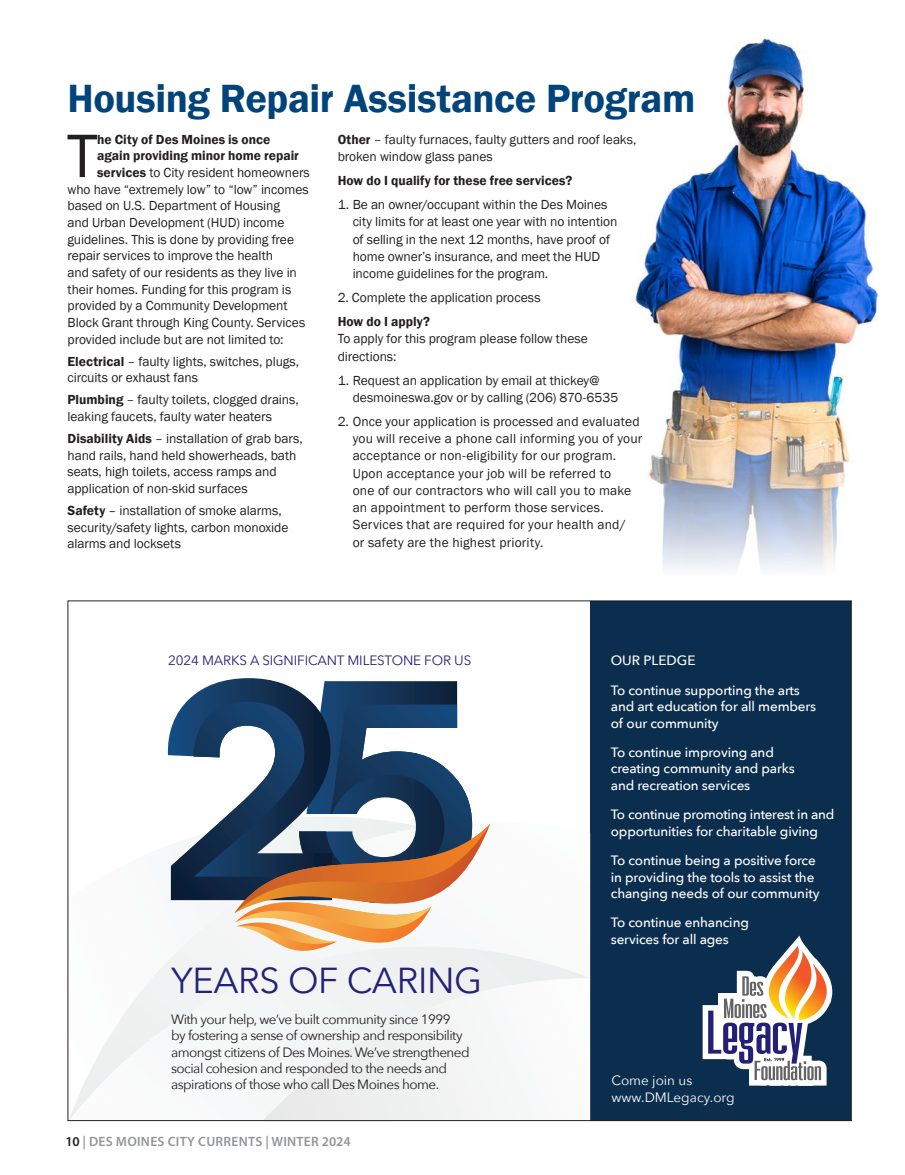
<style>
.page{position:relative;width:905px;height:1175px;background:#fff}
.page>*{position:absolute;margin:0;border:0;box-sizing:border-box;transform-origin:0 0}
.Cambria_Body{font:63.45px "Franklin Gothic";color:#231f20}
.Headline_Franklin_17{font:600 40.5px "Franklin Gothic";letter-spacing:-.01em;color:#00447b}
.t1{font:36px "Avenir Next";letter-spacing:-.01em;color:#242177}
.Cambria_Body-2{font:13.5px/16.6px "Franklin Gothic";letter-spacing:-.005em;color:#231f20}
.t2{font:500 13.5px/16.2px "Avenir Next";letter-spacing:-.01em;color:#fff}
.Cambria_Body-3{font:13.5px/17.2px "Franklin Gothic";letter-spacing:.015em;color:#231f20}
.t3{font:13.5px/16.2px "Avenir Next";letter-spacing:-.04em;color:#231f20}
.Cambria_Body-4{font:600 13.5px "Franklin Gothic";color:#231f20}
.t4{font:600 13.5px "Myriad Pro";letter-spacing:.02em;color:#939598}
.t5{font:13.5px "Avenir Next";letter-spacing:-.01em;color:#242177}
.t6{font:13.5px/16.2px "Avenir Next";color:#fff}
.s1{font-weight:600}
.s2{color:#231f20}
</style>
<div class="page">
<img style="left:635px;top:38px;width:244px;height:531px">
<div style="left:590px;top:601px;width:261px;height:519px;background:#0b2e4e"></div>
<svg style="left:422px;top:951px;width:166px;height:27px"></svg>
<div style="left:422px;top:978px;width:150px;height:140px;background:#f6f7f6"></div>
<svg style="left:70px;top:962px;width:352px;height:156px"></svg>
<svg style="left:167px;top:678px;width:323px;height:290px"></svg>
<svg style="left:702px;top:935px;width:130px;height:150px"></svg>
<p class="Headline_Franklin_17" style="left:67px;top:73px;width:629px">Housing Repair Assistance Program</p>
<p class="Cambria_Body" style="left:67px;top:116px;width:32px">T</p>
<p class="Cambria_Body-4" style="left:97px;top:131px;width:175px">he City of Des Moines is once</p>
<p class="Cambria_Body-2" style="left:337px;top:131px;width:300px;line-height:17.2px"><span class="s1">Other</span> – faulty furnaces, faulty gutters and roof leaks, broken window glass panes</p>
<p class="Cambria_Body-4" style="left:337px;top:172px;width:236px">How do I qualify for these free services?</p>
<p class="Cambria_Body-2" style="left:352px;top:196px;width:266px;line-height:17.2px;text-indent:-15px">1. Be an owner/occupant within the Des Moines city limits for at least one year with no intention of selling in the next 12 months, have proof of home owner’s insurance, and meet the HUD income guidelines for the program.</p>
<p class="Cambria_Body-2" style="left:338px;top:289px;width:204px">2. Complete the application process</p>
<p class="Cambria_Body-4" style="left:338px;top:313px;width:94px">How do I apply?</p>
<p class="Cambria_Body-2" style="left:338px;top:330px;width:252px;line-height:17.2px">To apply for this program please follow these directions:</p>
<p class="Cambria_Body-2" style="left:352px;top:372px;width:267px;line-height:17.2px;text-indent:-15px">1. Request an application by email at thickey@ desmoineswa.gov or by calling (206) 870-6535</p>
<p class="Cambria_Body-3" style="left:352px;top:413px;width:291px;text-indent:-15px">2. Once your application is processed and evaluated you will receive a phone call informing you of your acceptance or non-eligibility for our program.<br>Upon acceptance your job will be referred to<br>one of our contractors who will call you to make an appointment to perform those services.<br>Services that are required for your health and/<br>or safety are the highest priority.</p>
<p class="Cambria_Body-4" style="left:97px;top:148px;width:203px">again providing minor home repair</p>
<p class="Cambria_Body-2" style="left:97px;top:164px;width:214px"><span class="s1">services</span> to City resident homeowners</p>
<p class="Cambria_Body-2" style="left:68px;top:181px;width:243px">who have “extremely low” to “low” incomes</p>
<p class="Cambria_Body-2" style="left:68px;top:198px;width:214px">based on U.S. Department of Housing</p>
<p class="Cambria_Body-2" style="left:68px;top:214px;width:218px">and Urban Development (HUD) income</p>
<p class="Cambria_Body-2" style="left:68px;top:231px;width:228px">guidelines. This is done by providing free</p>
<p class="Cambria_Body-2" style="left:68px;top:248px;width:207px">repair services to improve the health</p>
<p class="Cambria_Body-2" style="left:68px;top:264px;width:231px">and safety of our residents as they live in</p>
<p class="Cambria_Body-2" style="left:68px;top:281px;width:225px">their homes. Funding for this program is</p>
<p class="Cambria_Body-2" style="left:68px;top:298px;width:221px">provided by a Community Development</p>
<p class="Cambria_Body-2" style="left:68px;top:314px;width:239px">Block Grant through King County. Services</p>
<p class="Cambria_Body-2" style="left:68px;top:331px;width:218px">provided include but are not limited to:</p>
<p class="Cambria_Body-2" style="left:68px;top:353px;width:233px"><span class="s1">Electrical</span> – faulty lights, switches, plugs, circuits or exhaust fans</p>
<p class="Cambria_Body-2" style="left:68px;top:392px;width:233px"><span class="s1">Plumbing</span> – faulty toilets, clogged drains, leaking faucets, faulty water heaters</p>
<p class="Cambria_Body-2" style="left:68px;top:430px;width:237px"><span class="s1">Disability Aids</span> – installation of grab bars, hand rails, hand held showerheads, bath seats, high toilets, access ramps and application of non-skid surfaces</p>
<p class="Cambria_Body-2" style="left:67px;top:502px;width:222px"><span class="s1">Safety</span> – installation of smoke alarms, security/safety lights, carbon monoxide alarms and locksets</p>
<p class="t5" style="left:168px;top:649px;width:305px">2024 MARKS A SIGNIFICANT MILESTONE FOR US</p>
<p class="t2" style="left:611px;top:645px;width:191px;line-height:29.7px">OUR PLEDGE<br>To continue supporting the arts</p>
<p class="t2" style="left:611px;top:698px;width:207px">and art education for all members of our community</p>
<p class="t2" style="left:611px;top:744px;width:185px">To continue improving and creating community and parks and recreation services</p>
<p class="t2" style="left:611px;top:806px;width:225px">To continue promoting interest in and opportunities for charitable giving</p>
<p class="t2" style="left:611px;top:852px;width:210px">To continue being a positive force in providing the tools to assist the changing needs of our community</p>
<p class="t2" style="left:611px;top:914px;width:140px">To continue enhancing services for all ages</p>
<p class="t1" style="left:171px;top:950px;width:313px">YEARS OF CARING</p>
<p class="t3" style="left:171px;top:1010px;width:300px">With your help, we’ve built community since 1999<br>by fostering a sense of ownership and responsibility amongst citizens of Des Moines. We’ve strengthened social cohesion and responded to the needs and aspirations of those who call Des Moines home.</p>
<p class="t4" style="left:65px;top:1132px;width:287px"><span class="s2">10</span> | DES MOINES CITY CURRENTS | WINTER 2024</p>
<p class="t6" style="left:611px;top:1072px;width:125px">Come join us www.DMLegacy.org</p>
</div>
